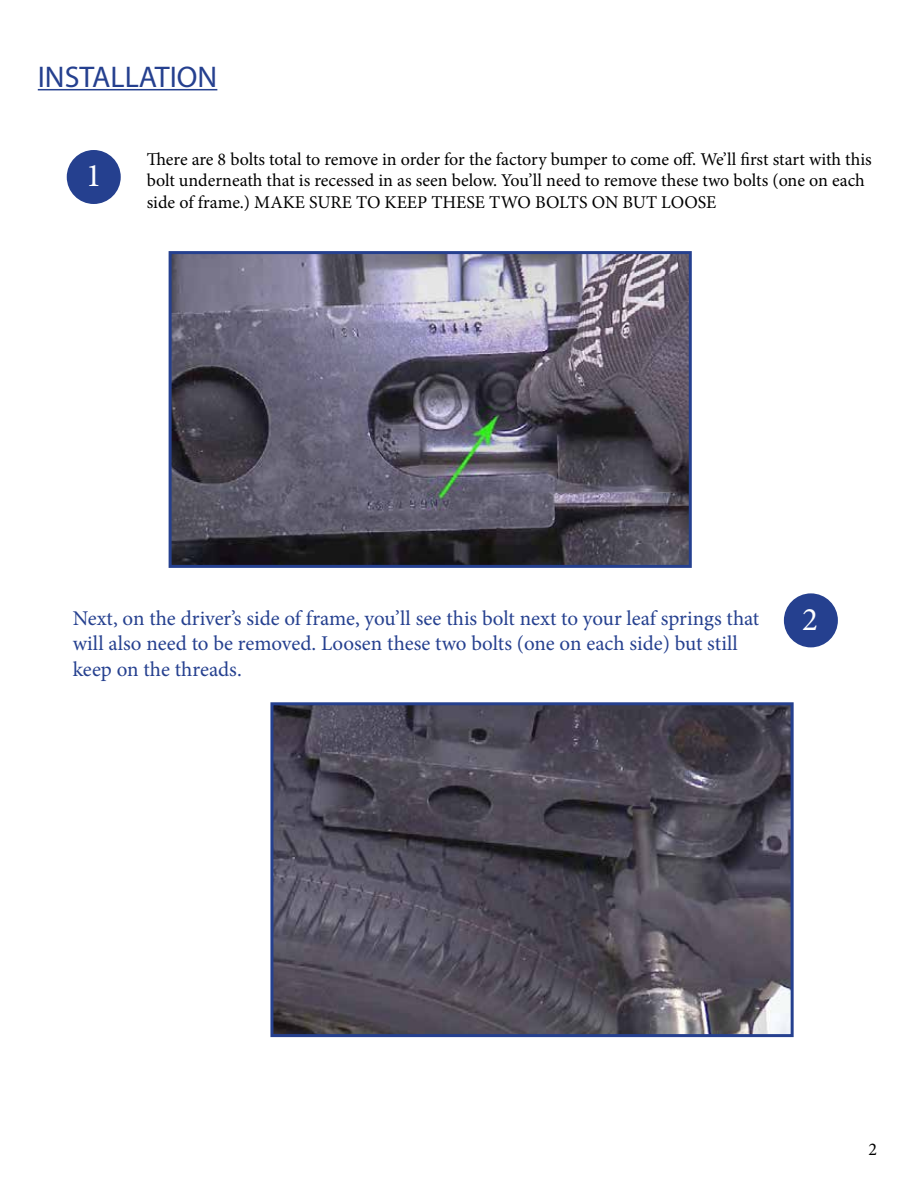
<style>
.page{position:relative;width:918px;height:1188px;background:#fff}
.page>*{position:absolute;margin:0;border:0;box-sizing:border-box;transform-origin:0 0}
.t1{font:33px "Minion Pro";color:#fff}
.t2{font:30px "Myriad Pro";color:#25408f}
.t3{font:21px/25.2px "Minion Pro";color:#25408f}
.t4{font:18px/21.6px "Minion Pro";color:#000}
</style>
<div class="page">
<div style="left:67px;top:150px;width:54px;height:54px;background:#25408f;border-radius:50%"></div>
<div style="left:784px;top:593px;width:54px;height:54px;background:#25408f;border-radius:50%"></div>
<img style="left:173px;top:255px;width:515px;height:309px">
<div style="left:169px;top:251px;width:523px;height:317px;border:3px solid #25408f"></div>
<img style="left:274px;top:706px;width:516px;height:327px">
<div style="left:270px;top:702px;width:524px;height:335px;border:3px solid #25408f"></div>
<hr style="left:38px;top:89px;width:179px;height:1px;background:#25408f">
<h2 class="t2" style="left:38px;top:58px;width:181px">INSTALLATION</h2>
<h1 class="t1" style="left:86px;top:154px;width:17px">1</h1>
<p class="t4" style="left:147px;top:148px;width:727px">There are 8 bolts total to remove in order for the factory bumper to come off. We’ll first start with this bolt underneath that is recessed in as seen below. You’ll need to remove these two bolts (one on each side of frame.) MAKE SURE TO KEEP THESE TWO BOLTS ON BUT LOOSE</p>
<p class="t3" style="left:73px;top:606px;width:688px">Next, on the driver’s side of frame, you’ll see this bolt next to your leaf springs that</p>
<h1 class="t1" style="left:802px;top:597px;width:17px">2</h1>
<p class="t3" style="left:73px;top:631px;width:667px">will also need to be removed. Loosen these two bolts (one on each side) but still keep on the threads.</p>
<p class="t4" style="left:868px;top:1139px;width:10px">2</p>
</div>
